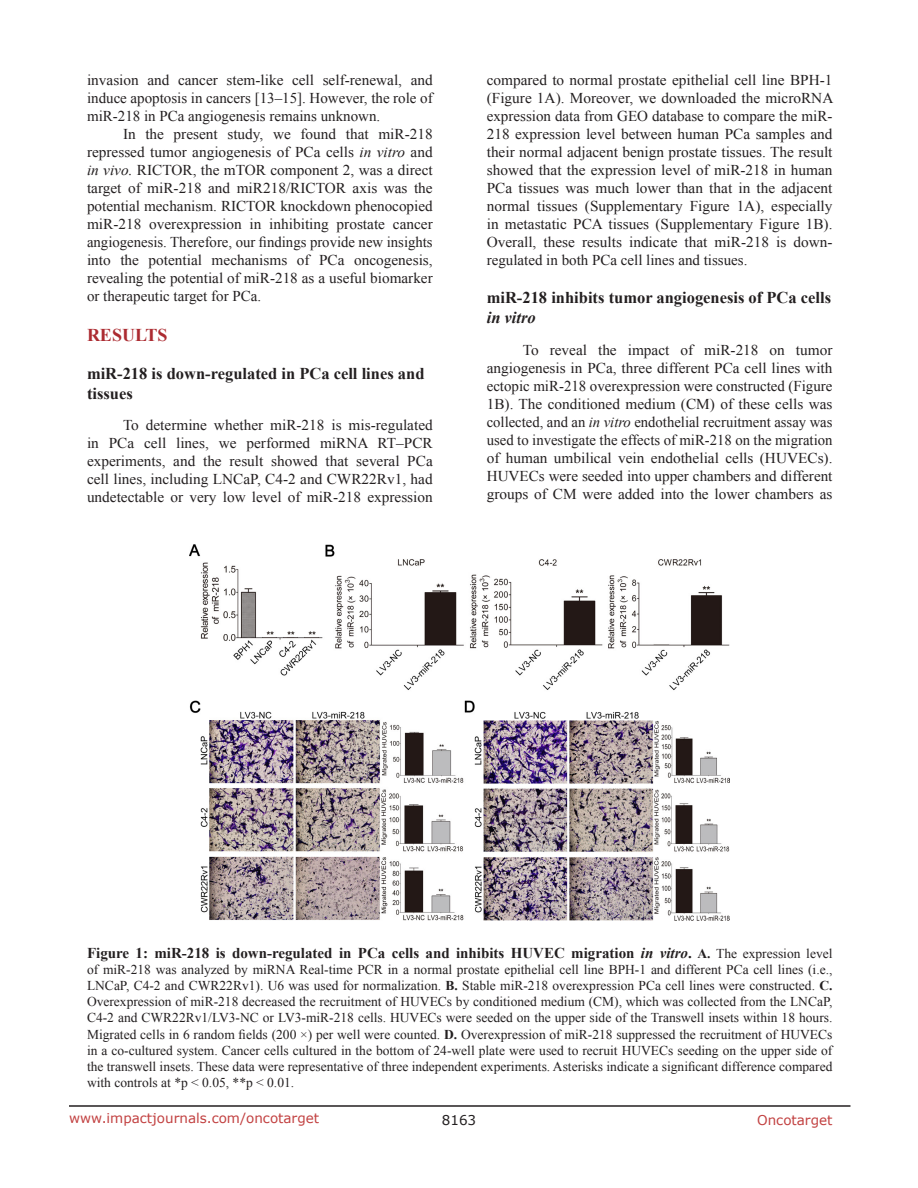
<style>
.page{position:relative;width:918px;height:1188px;background:#fff}
.page>*{position:absolute;margin:0;border:0;box-sizing:border-box;transform-origin:0 0}
.Heading{font:700 18px "Times New Roman";color:#ac2b31}
.SubHeading{font:700 16.5px/19.8px "Times New Roman";color:#231f20}
.BodyText{font:15px/18px "Times New Roman";color:#231f20;text-align:justify}
.figuretext{font:700 15px "Times New Roman";color:#231f20}
.figuretext-2{font:13.5px/16.2px "Times New Roman";color:#231f20;text-align:justify}
.t1{font:13.5px "Verdana";color:#c24141}
.t2{font:13.5px "Verdana";color:#231f20}
.s1{font-style:italic}
.s2{font-size:13.5px}
.s3{font-weight:400;font-size:13.5px}
.s4{font-weight:700}
</style>
<div class="page">
<hr style="left:69px;top:1105px;width:781px;height:2px;background:#231f20">
<img style="left:190px;top:545px;width:540px;height:375px">
<p class="BodyText" style="left:87px;top:71px;width:347px">invasion and cancer stem-like cell self-renewal, and induce apoptosis in cancers [13–15]. However, the role of miR-218 in PCa angiogenesis remains unknown.</p>
<p class="BodyText" style="left:87px;top:125px;width:347px;text-indent:36px">In the present study, we found that miR-218 repressed tumor angiogenesis of PCa cells <span class="s1">in vitro</span> and <span class="s1">in vivo.</span> RICTOR, the mTOR component 2, was a direct target of miR-218 and miR218/RICTOR axis was the potential mechanism. RICTOR knockdown phenocopied miR-218 overexpression in inhibiting prostate cancer angiogenesis. Therefore, our findings provide new insights into the potential mechanisms of PCa oncogenesis, revealing the potential of miR-218 as a useful biomarker or therapeutic target for PCa.</p>
<p class="Heading" style="left:87px;top:323px;width:82px">RESULTS</p>
<p class="SubHeading" style="left:87px;top:363px;width:339px">miR-218 is down-regulated in PCa cell lines and tissues</p>
<p class="BodyText" style="left:87px;top:416px;width:347px;text-indent:36px">To determine whether miR-218 is mis-regulated in PCa cell lines, we performed miRNA RT–PCR experiments, and the result showed that several PCa cell lines, including LNCaP, C4-2 and CWR22Rv1, had undetectable or very low level of miR-218 expression</p>
<p class="BodyText" style="left:487px;top:71px;width:348px">compared to normal prostate epithelial cell line BPH-1 (Figure 1A). Moreover, we downloaded the microRNA expression data from GEO database to compare the miR-218 expression level between human PCa samples and their normal adjacent benign prostate tissues. The result showed that the expression level of miR-218 in human PCa tissues was much lower than that in the adjacent normal tissues (Supplementary Figure 1A), especially in metastatic PCA tissues (Supplementary Figure 1B).<br>Overall, these results indicate that miR-218 is down&shy;regulated in both PCa cell lines and tissues.</p>
<p class="SubHeading" style="left:487px;top:287px;width:346px">miR-218 inhibits tumor angiogenesis of PCa cells <span class="s1">in vitro</span></p>
<p class="BodyText" style="left:487px;top:340px;width:347px;text-indent:36px">To reveal the impact of miR-218 on tumor angiogenesis in PCa, three different PCa cell lines with ectopic miR-218 overexpression were constructed (Figure 1B). The conditioned medium (CM) of these cells was collected, and an <span class="s1">in vitro</span> endothelial recruitment assay was used to investigate the effects of miR-218 on the migration of human umbilical vein endothelial cells (HUVECs).<br>HUVECs were seeded into upper chambers and different groups of CM were added into the lower chambers as</p>
<p class="figuretext" style="left:87px;top:942px;width:747px">Figure 1: miR-218 is down-regulated in PCa cells and inhibits HUVEC migration <span class="s1">in vitro</span>. <span class="s2">A.</span> <span class="s3">The expression level</span></p>
<p class="figuretext-2" style="left:87px;top:961px;width:747px">of miR-218 was analyzed by miRNA Real-time PCR in a normal prostate epithelial cell line BPH-1 and different PCa cell lines (i.e., LNCaP, C4-2 and CWR22Rv1). U6 was used for normalization. <span class="s4">B.</span> Stable miR-218 overexpression PCa cell lines were constructed. <span class="s4">C.<br></span>Overexpression of miR-218 decreased the recruitment of HUVECs by conditioned medium (CM), which was collected from the LNCaP, C4-2 and CWR22Rv1/LV3-NC or LV3-miR-218 cells. HUVECs were seeded on the upper side of the Transwell insets within 18 hours.<br>Migrated cells in 6 random fields (200 ×) per well were counted. <span class="s4">D.</span> Overexpression of miR-218 suppressed the recruitment of HUVECs in a co-cultured system. Cancer cells cultured in the bottom of 24-well plate were used to recruit HUVECs seeding on the upper side of the transwell insets. These data were representative of three independent experiments. Asterisks indicate a significant difference compared with controls at *p &lt; 0.05, **p &lt; 0.01.</p>
<p class="t1" style="left:69px;top:1109px;width:252px">www.impactjournals.com/oncotarget</p>
<p class="t2" style="left:442px;top:1111px;width:36px">8163</p>
<p class="t1" style="left:757px;top:1111px;width:77px">Oncotarget</p>
</div>
